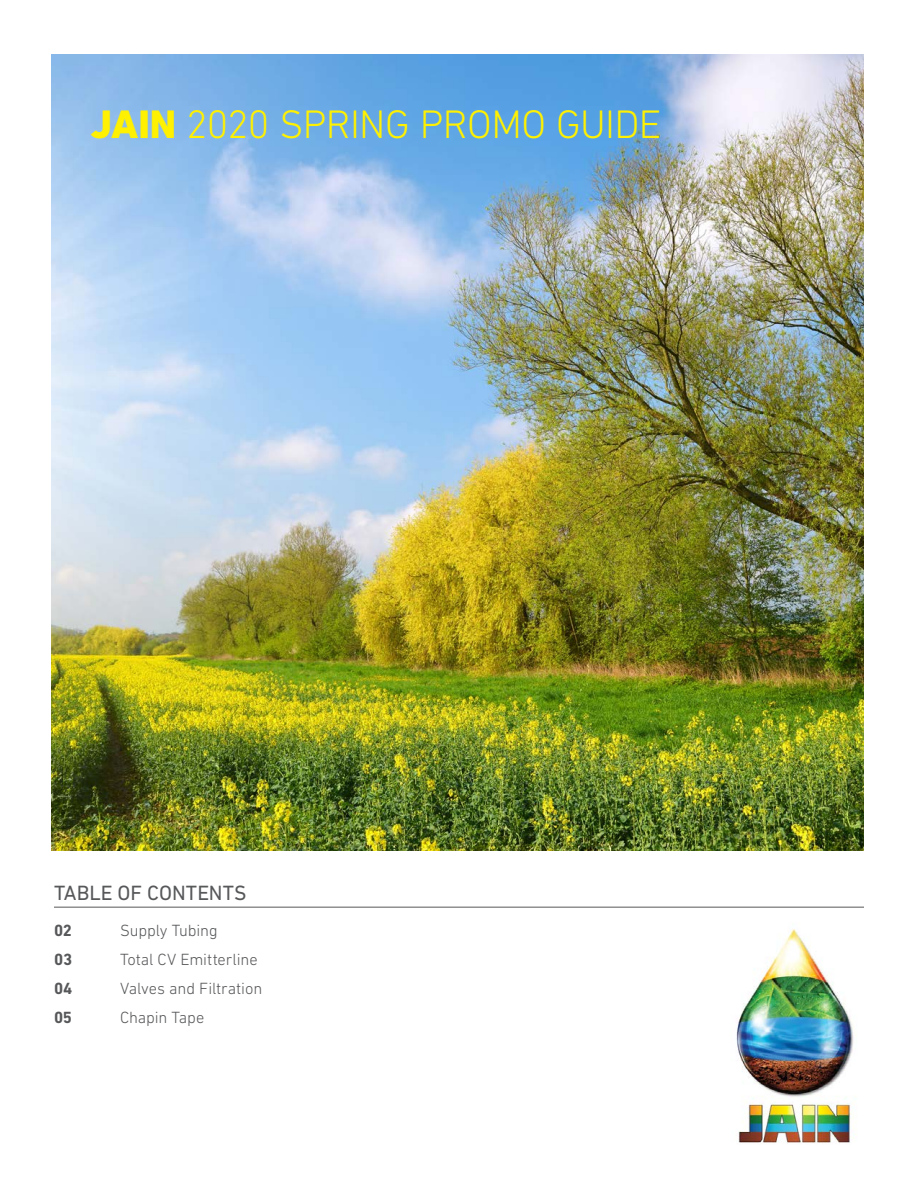
<style>
.page{position:relative;width:918px;height:1188px;background:#fff}
.page>*{position:absolute;margin:0;border:0;box-sizing:border-box;transform-origin:0 0}
.t1{font:300 40.5px "DIN Next LT Pro";letter-spacing:-.015em;color:#fff101}
.TOC_Header{font:21px "DIN Next LT Pro";color:#57585a}
.TOC_Product_Header{font:300 16.5px "DIN Next LT Pro";letter-spacing:-.005em;color:#57585a}
.TOC_Product_Header-2{font:700 16.5px "DIN Next LT Pro";letter-spacing:-.01em;color:#57585a}
.s1{font-weight:800}
</style>
<div class="page">
<img style="left:52px;top:54px;width:812px;height:797px">
<hr style="left:54px;top:907px;width:810px;height:1px;background:#57585a">
<img style="left:736px;top:929px;width:120px;height:214px">
<p class="t1" style="left:90px;top:101px;width:573px"><span class="s1">JAIN</span> 2020 SPRING PROMO GUIDE</p>
<p class="TOC_Header" style="left:54px;top:881px;width:194px">TABLE OF CONTENTS</p>
<p class="TOC_Product_Header-2" style="left:54px;top:921px;width:20px">02</p>
<p class="TOC_Product_Header" style="left:120px;top:921px;width:99px">Supply Tubing</p>
<p class="TOC_Product_Header-2" style="left:54px;top:950px;width:20px">03</p>
<p class="TOC_Product_Header" style="left:120px;top:950px;width:139px">Total CV Emitterline</p>
<p class="TOC_Product_Header-2" style="left:54px;top:979px;width:20px">04</p>
<p class="TOC_Product_Header" style="left:120px;top:979px;width:144px">Valves and Filtration</p>
<p class="TOC_Product_Header-2" style="left:54px;top:1008px;width:20px">05</p>
<p class="TOC_Product_Header" style="left:120px;top:1008px;width:86px">Chapin Tape</p>
</div>
